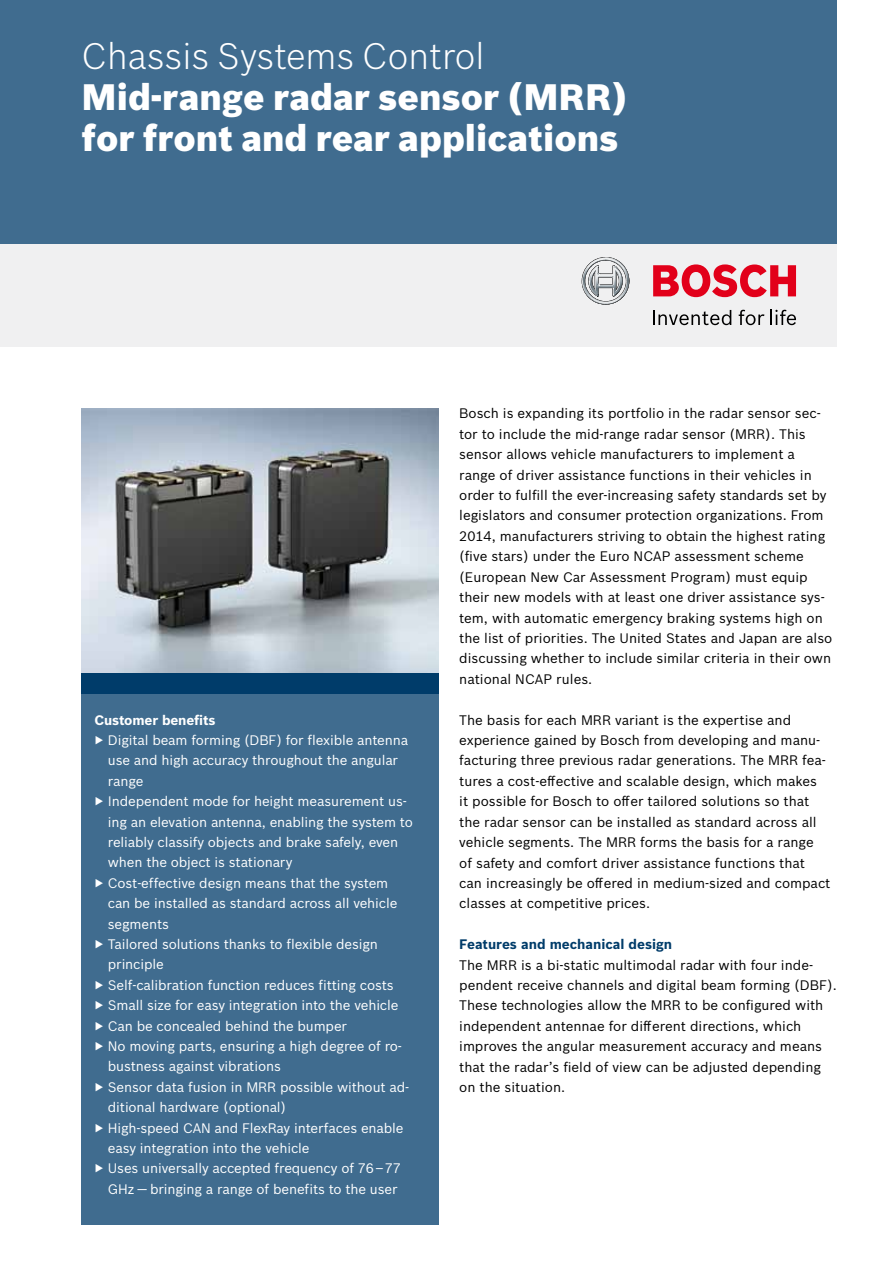
<style>
.page{position:relative;width:893px;height:1263px;background:#fff}
.page>*{position:absolute;margin:0;border:0;box-sizing:border-box;transform-origin:0 0}
.t1{font:900 36px/40.8px "Bosch Sans";color:#fff}
.t2{font:300 36px "Bosch Sans";color:#fff}
.t3{font:13.5px/20.4px "Bosch Sans";color:#000}
.t4{font:13.5px "Bosch Sans";letter-spacing:-.01em;color:#fff}
.t5{font:700 13.5px "Bosch Sans";color:#003c6a}
.t6{font:700 13.5px "Bosch Sans";letter-spacing:-.01em;color:#fff}
</style>
<div class="page">
<img style="left:82px;top:408px;width:357px;height:266px">
<div style="left:0;top:0;width:837px;height:245px;background:#406c8f"></div>
<div style="left:0;top:245px;width:837px;height:102px;background:#f0f0f1"></div>
<svg style="left:582px;top:257px;width:47px;height:48px"></svg>
<svg style="left:653px;top:264px;width:143px;height:33px"></svg>
<div style="left:82px;top:694px;width:357px;height:531px;background:#406c8f"></div>
<div style="left:82px;top:674px;width:357px;height:20px;background:#003c6a"></div>
<svg style="left:653px;top:310px;width:78px;height:15px"></svg>
<svg style="left:739px;top:310px;width:25px;height:15px"></svg>
<svg style="left:770px;top:310px;width:26px;height:15px"></svg>
<h1 class="t2" style="left:82px;top:31px;width:404px">Chassis Systems Control</h1>
<h1 class="t1" style="left:82px;top:74px;width:547px">Mid-range radar sensor (MRR) for front and rear applications</h1>
<p class="t6" style="left:94px;top:710px;width:123px">Customer benefits</p>
<p class="t4" style="left:94px;top:730px;width:315px">▶ Digital beam forming (DBF) for flexible antenna</p>
<p class="t4" style="left:108px;top:751px;width:292px">use and high accuracy throughout the angular</p>
<p class="t4" style="left:108px;top:771px;width:37px">range</p>
<p class="t4" style="left:94px;top:791px;width:314px">▶ Independent mode for height measurement us-</p>
<p class="t4" style="left:108px;top:812px;width:306px">ing an elevation antenna, enabling the system to</p>
<p class="t4" style="left:108px;top:832px;width:292px">reliably classify objects and brake safely, even</p>
<p class="t4" style="left:108px;top:853px;width:186px">when the object is stationary</p>
<p class="t4" style="left:94px;top:873px;width:295px">▶ Cost-effective design means that the system</p>
<p class="t4" style="left:108px;top:893px;width:291px">can be installed as standard across all vehicle</p>
<p class="t4" style="left:108px;top:914px;width:63px">segments</p>
<p class="t4" style="left:94px;top:934px;width:285px">▶ Tailored solutions thanks to flexible design</p>
<p class="t4" style="left:108px;top:954px;width:57px">principle</p>
<p class="t4" style="left:94px;top:975px;width:301px">▶ Self-calibration function reduces fitting costs</p>
<p class="t4" style="left:94px;top:995px;width:306px">▶ Small size for easy integration into the vehicle</p>
<p class="t4" style="left:94px;top:1016px;width:254px">▶ Can be concealed behind the bumper</p>
<p class="t4" style="left:94px;top:1036px;width:309px">▶ No moving parts, ensuring a high degree of ro-</p>
<p class="t4" style="left:108px;top:1056px;width:175px">bustness against vibrations</p>
<p class="t4" style="left:94px;top:1077px;width:316px">▶ Sensor data fusion in MRR possible without ad-</p>
<p class="t4" style="left:108px;top:1097px;width:180px">ditional hardware (optional)</p>
<p class="t4" style="left:94px;top:1118px;width:311px">▶ High-speed CAN and FlexRay interfaces enable</p>
<p class="t4" style="left:108px;top:1138px;width:203px">easy integration into the vehicle</p>
<p class="t4" style="left:94px;top:1158px;width:308px">▶ Uses universally accepted frequency of 76 – 77</p>
<p class="t4" style="left:108px;top:1179px;width:291px">GHz — bringing a range of benefits to the user</p>
<p class="t3" style="left:459px;top:402px;width:375px">Bosch is expanding its portfolio in the radar sensor sec&shy;tor to include the mid-range radar sensor (MRR). This sensor allows vehicle manufacturers to implement a range of driver assistance functions in their vehicles in order to fulfill the ever-increasing safety standards set by legislators and consumer protection organizations. From 2014, manufacturers striving to obtain the highest rating (five stars) under the Euro NCAP assessment scheme (European New Car Assessment Program) must equip their new models with at least one driver assistance sys&shy;tem, with automatic emergency braking systems high on the list of priorities. The United States and Japan are also discussing whether to include similar criteria in their own national NCAP rules.</p>
<p class="t3" style="left:459px;top:709px;width:373px">The basis for each MRR variant is the expertise and experience gained by Bosch from developing and manu&shy;facturing three previous radar generations. The MRR fea&shy;tures a cost-effective and scalable design, which makes<br>it possible for Bosch to offer tailored solutions so that the radar sensor can be installed as standard across all vehicle segments. The MRR forms the basis for a range<br>of safety and comfort driver assistance functions that can increasingly be offered in medium-sized and compact classes at competitive prices.</p>
<p class="t5" style="left:459px;top:934px;width:215px">Features and mechanical design</p>
<p class="t3" style="left:459px;top:953px;width:379px">The MRR is a bi-static multimodal radar with four inde&shy;pendent receive channels and digital beam forming (DBF).<br>These technologies allow the MRR to be configured with independent antennae for different directions, which improves the angular measurement accuracy and means that the radar’s field of view can be adjusted depending on the situation.</p>
</div>
